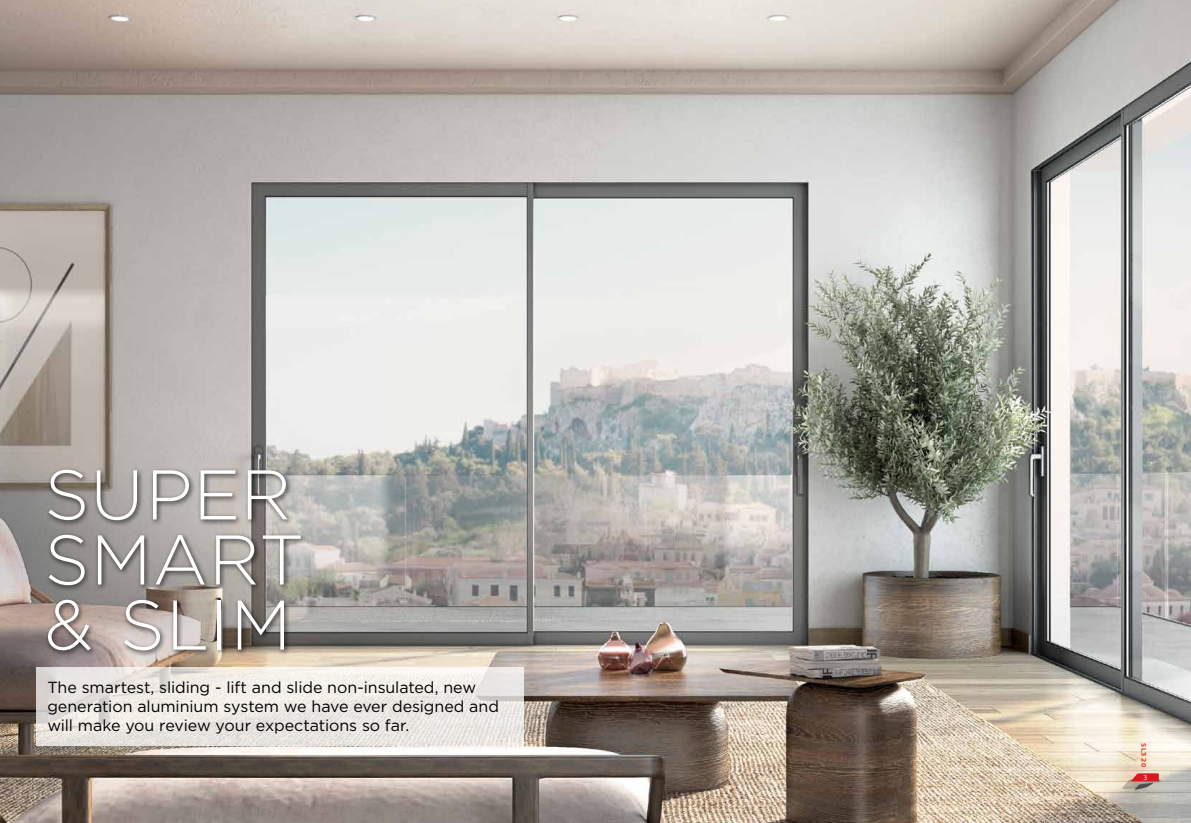
<style>
.page{position:relative;width:1191px;height:823px;background:#fff}
.page>*{position:absolute;margin:0;border:0;box-sizing:border-box;transform-origin:0 0}
.t1{font:300 70px/65px "Gotham Greek";letter-spacing:.015em;color:#fff}
.t2{font:16px/19.2px "Gotham Greek";letter-spacing:-.005em;color:#000}
.t3{font:700 7px "PF Square Sans Pro";letter-spacing:.14em;color:#dd4832}
.t4{font:7px "PF Square Sans Pro";color:#fff}
</style>
<div class="page">
<img style="left:0;top:0;width:1191px;height:822px">
<div style="left:45px;top:466px;width:263px;height:191px;background:#000;opacity:.75"></div>
<svg style="left:36px;top:666px;width:487px;height:79px;background:#ebe7e3"></svg>
<svg style="left:1121px;top:772px;width:40px;height:17px"></svg>
<h1 class="t1" style="left:45px;top:464px;width:261px">SUPER<br>SMART &amp; SLIM</h1>
<p class="t2" style="left:47px;top:678px;width:453px">The smartest, sliding - lift and slide non-insulated, new generation aluminium system we have ever designed and will make you review your expectations so far.</p>
<p class="t3" style="left:1148px;top:742px;width:26px;rotate:90deg">SL320</p>
<p class="t4" style="left:1143px;top:772px;width:5px">3</p>
</div>
